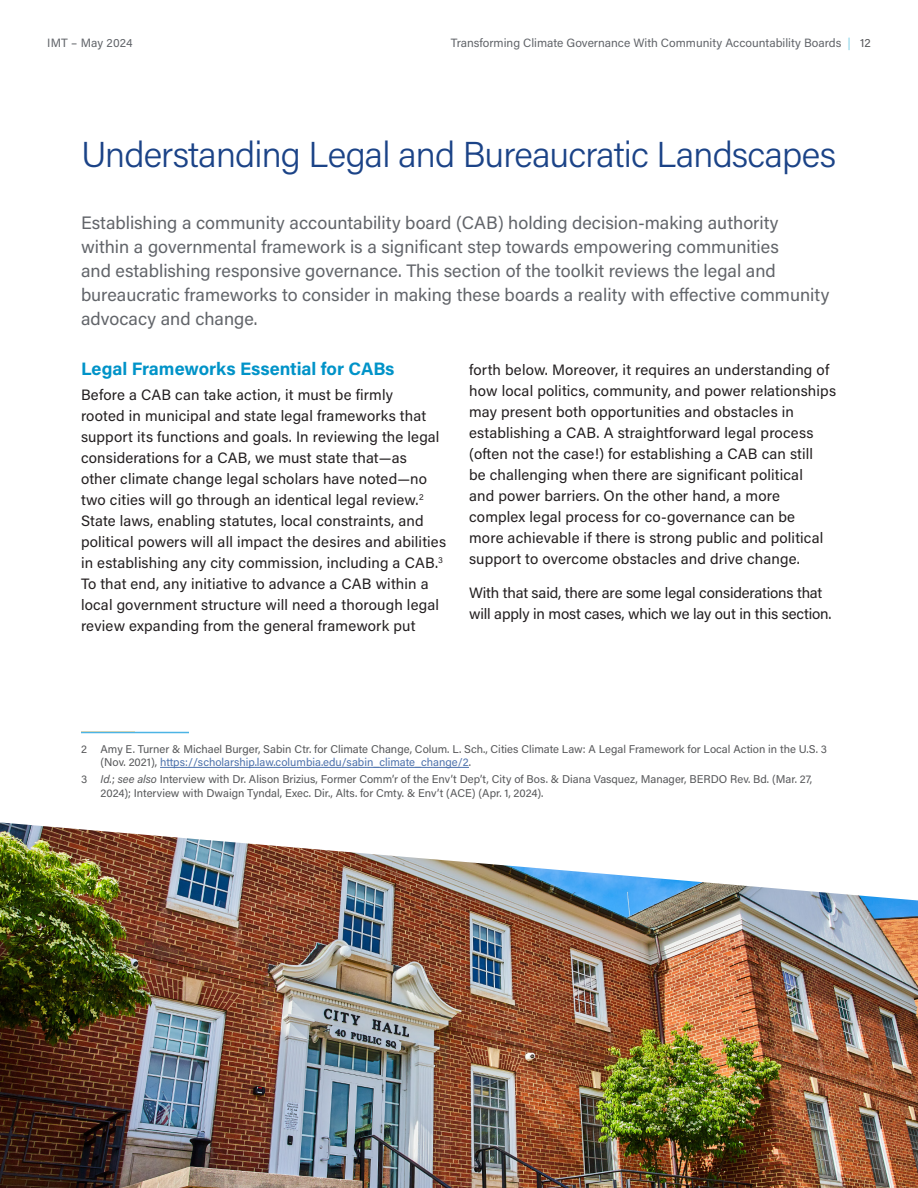
<style>
.page{position:relative;width:918px;height:1188px;background:#fff}
.page>*{position:absolute;margin:0;border:0;box-sizing:border-box;transform-origin:0 0}
.Body_-_1st_Headline_24_27{font:300 36px "Acumin Pro";letter-spacing:-.025em;color:#1b4387}
.Body_-_Intro_Paragraph_12_16{font:18px/24px "Acumin Pro";color:#62656a}
.Body_-_Subhead_1_for_copy_12_14{font:700 18px "Acumin Pro";color:#0093c8}
.Body_-_Text_10_14{font:15px/21px "Acumin Pro";letter-spacing:.01em;color:#231f20}
.Body_-_Text_10_14-2{font:15px/21px "Acumin Pro";letter-spacing:-.01em;color:#231f20}
.t1{font:12px "Acumin Pro";color:#62656a}
.Footnote_second_line_7_5_9{font:11.25px/13.5px "Acumin Pro";color:#57585a}
.Footnote_1st_line_7_5_9{font:11.25px/13.5px "Acumin Pro";color:#57585a}
.s1{color:#85d2e7}
.s2{color:#57585a}
.s3{color:#4d72ac}
.s4{font-style:italic}
</style>
<div class="page">
<img style="left:0;top:822px;width:918px;height:366px">
<hr style="left:160px;top:767px;width:309px;height:1px;background:#4d72ac">
<hr style="left:81px;top:732px;width:108px;height:1px;background:#4cb4e5">
<p class="t1" style="left:47px;top:34px;width:87px">IMT – May 2024</p>
<p class="t1" style="left:451px;top:34px;width:421px">Transforming Climate Governance With Community Accountability Boards <span class="s1">|</span> <span class="s2">12</span></p>
<p class="Body_-_1st_Headline_24_27" style="left:81px;top:129px;width:757px">Understanding Legal and Bureaucratic Landscapes</p>
<p class="Body_-_Intro_Paragraph_12_16" style="left:81px;top:210px;width:750px">Establishing a community accountability board (CAB) holding decision-making authority within a governmental framework is a significant step towards empowering communities<br>and establishing responsive governance. This section of the toolkit reviews the legal and bureaucratic frameworks to consider in making these boards a reality with effective community advocacy and change.</p>
<p class="Body_-_Subhead_1_for_copy_12_14" style="left:81px;top:356px;width:315px">Legal Frameworks Essential for CABs</p>
<p class="Body_-_Text_10_14" style="left:81px;top:384px;width:367px">Before a CAB can take action, it must be firmly<br>rooted in municipal and state legal frameworks that support its functions and goals. In reviewing the legal considerations for a CAB, we must state that—as<br>other climate change legal scholars have noted—no two cities will go through an identical legal review.<sup>2<br></sup>State laws, enabling statutes, local constraints, and political powers will all impact the desires and abilities in establishing any city commission, including a CAB.<sup>3<br></sup>To that end, any initiative to advance a CAB within a local government structure will need a thorough legal review expanding from the general framework put</p>
<p class="Body_-_Text_10_14" style="left:469px;top:358px;width:369px">forth below. Moreover, it requires an understanding of how local politics, community, and power relationships may present both opportunities and obstacles in establishing a CAB. A straightforward legal process (often not the case!) for establishing a CAB can still<br>be challenging when there are significant political<br>and power barriers. On the other hand, a more complex legal process for co-governance can be<br>more achievable if there is strong public and political support to overcome obstacles and drive change.</p>
<p class="Body_-_Text_10_14-2" style="left:469px;top:582px;width:364px">With that said, there are some legal considerations that will apply in most cases, which we lay out in this section.</p>
<p class="Footnote_1st_line_7_5_9" style="left:101px;top:742px;width:728px;text-indent:-20px">2 Amy E. Turner &amp; Michael Burger, Sabin Ctr. for Climate Change, Colum. L. Sch., Cities Climate Law: A Legal Framework for Local Action in the U.S. 3 (Nov. 2021), <span class="s3">https://scholarship.law.columbia.edu/sabin_climate_change/2</span>.</p>
<p class="Footnote_second_line_7_5_9" style="left:101px;top:772px;width:713px;text-indent:-20px">3 <span class="s4">Id.</span>; <span class="s4">see also</span> Interview with Dr. Alison Brizius, Former Comm’r of the Env’t Dep’t, City of Bos. &amp; Diana Vasquez, Manager, BERDO Rev. Bd. (Mar. 27,<br>2024); Interview with Dwaign Tyndal, Exec. Dir., Alts. for Cmty. &amp; Env’t (ACE) (Apr. 1, 2024).</p>
</div>
